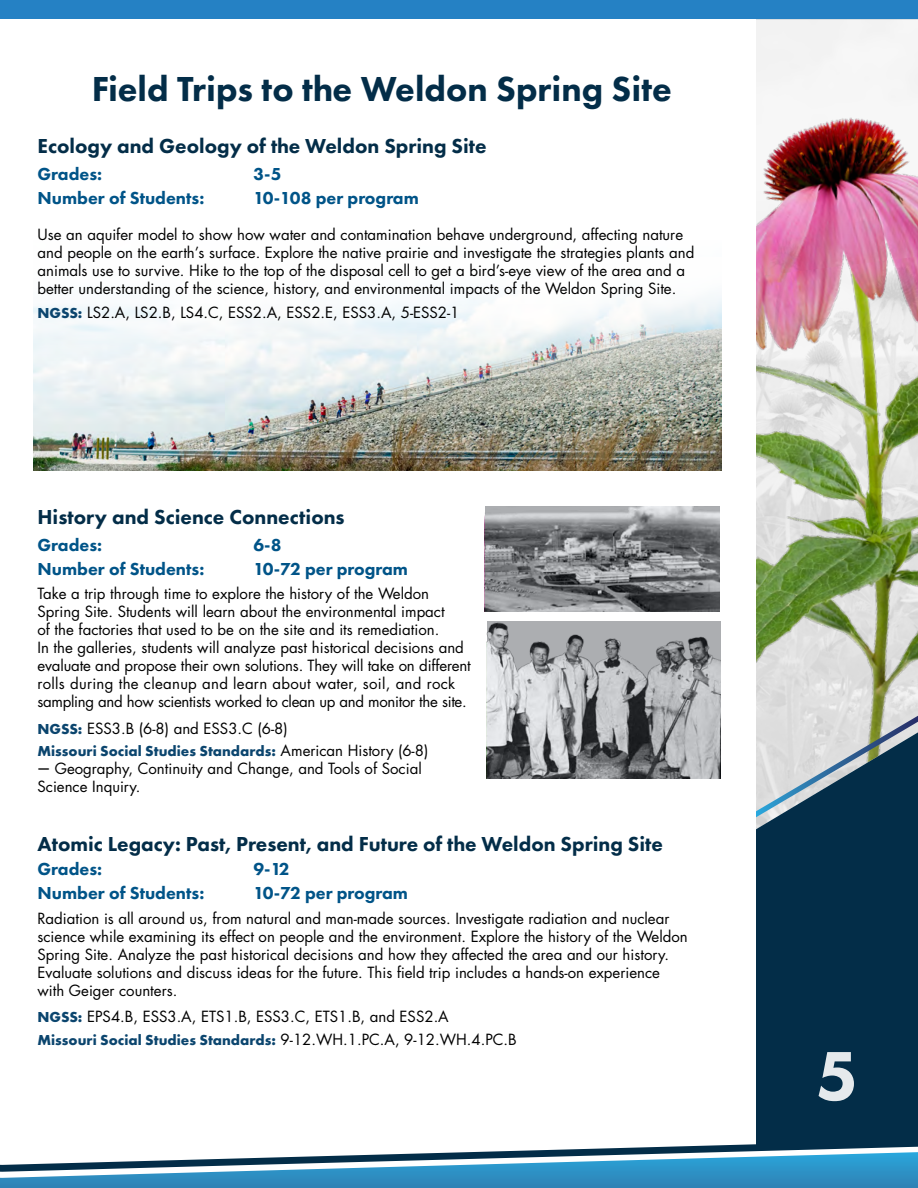
<style>
.page{position:relative;width:918px;height:1188px;background:#fff}
.page>*{position:absolute;margin:0;border:0;box-sizing:border-box;transform-origin:0 0}
.t1{font:800 72px "Futura PT";color:#fff}
.Title_Head{font:800 36px "Futura PT";color:#032d48}
.Class_Name{font:800 21px "Futura PT";color:#032d48}
.Class_Details{font:800 18px "Futura PT";color:#005488}
.Class_Text{font:15px/18px "Futura Std";color:#000}
.Class_Details-2{font:15px/18px "Futura Std";color:#000}
.s1{font-family:"Futura PT";font-weight:700;color:#0b456e}
.s2{font-family:"Futura PT";font-weight:500}
</style>
<div class="page">
<div style="left:756px;top:829px;width:162px;height:305px;background:#032d48"></div>
<img style="left:756px;top:19px;width:162px;height:810px">
<img style="left:756px;top:65px;width:162px;height:643px">
<div style="left:0;top:0;width:918px;height:19px;background:#2581c4"></div>
<svg style="left:0;top:1134px;width:918px;height:54px"></svg>
<svg style="left:756px;top:708px;width:162px;height:109px;background:#8799a2"></svg>
<img style="left:33px;top:408px;width:689px;height:63px">
<svg style="left:33px;top:351px;width:689px;height:57px"></svg>
<img style="left:487px;top:621px;width:234px;height:158px">
<img style="left:485px;top:506px;width:235px;height:105px">
<p class="Title_Head" style="left:92px;top:66px;width:582px">Field Trips to the Weldon Spring Site</p>
<p class="Class_Name" style="left:38px;top:133px;width:451px">Ecology and Geology of the Weldon Spring Site</p>
<p class="Class_Details" style="left:38px;top:162px;width:66px">Grades:</p>
<p class="Class_Details" style="left:254px;top:162px;width:30px">3-5</p>
<p class="Class_Details" style="left:38px;top:186px;width:168px">Number of Students:</p>
<p class="Class_Details" style="left:254px;top:186px;width:167px">10-108 per program</p>
<p class="Class_Details-2" style="left:38px;top:225px;width:658px">Use an aquifer model to show how water and contamination behave underground, affecting nature and people on the earth’s surface. Explore the native prairie and investigate the strategies plants and animals use to survive. Hike to the top of the disposal cell to get a bird’s-eye view of the area and a better understanding of the science, history, and environmental impacts of the Weldon Spring Site.</p>
<p class="Class_Text" style="left:38px;top:304px;width:424px"><span class="s1">NGSS:</span> LS2.A, LS2.B, LS4.C, ESS2.A, ESS2.E, ESS3.A, 5-ESS2-1</p>
<p class="Class_Name" style="left:38px;top:503px;width:309px">History and Science Connections</p>
<p class="Class_Details" style="left:38px;top:533px;width:66px">Grades:</p>
<p class="Class_Details" style="left:254px;top:533px;width:30px">6-8</p>
<p class="Class_Details" style="left:38px;top:557px;width:168px">Number of Students:</p>
<p class="Class_Details" style="left:254px;top:557px;width:156px">10-72 per program</p>
<p class="Class_Text" style="left:38px;top:585px;width:435px">Take a trip through time to explore the history of the Weldon Spring Site. Students will learn about the environmental impact<br>of the factories that used to be on the site and its remediation.<br>In the galleries, students will analyze past historical decisions and evaluate and propose their own solutions. They will take on different rolls during the cleanup and learn about water, soil, and rock sampling and how scientists worked to clean up and monitor the site.</p>
<p class="Class_Text" style="left:38px;top:717px;width:392px;line-height:22.5px"><span class="s1">NGSS:</span> ESS3.B (6-8) and ESS3.C (6-8)<br><span class="s1">Missouri Social Studies Standards:</span> American History (6-8)</p>
<p class="Class_Text" style="left:38px;top:760px;width:386px"><span class="s2">—</span> Geography, Continuity and Change, and Tools of Social<br>Science Inquiry.</p>
<p class="Class_Name" style="left:38px;top:831px;width:627px">Atomic Legacy: Past, Present, and Future of the Weldon Spring Site</p>
<p class="Class_Details" style="left:38px;top:858px;width:66px">Grades:</p>
<p class="Class_Details" style="left:254px;top:858px;width:38px">9-12</p>
<p class="Class_Details" style="left:38px;top:882px;width:168px">Number of Students:</p>
<p class="Class_Details" style="left:254px;top:882px;width:156px">10-72 per program</p>
<p class="Class_Text" style="left:38px;top:910px;width:652px">Radiation is all around us, from natural and man-made sources. Investigate radiation and nuclear science while examining its effect on people and the environment. Explore the history of the Weldon Spring Site. Analyze the past historical decisions and how they affected the area and our history.<br>Evaluate solutions and discuss ideas for the future. This field trip includes a hands-on experience with Geiger counters.</p>
<p class="Class_Text" style="left:38px;top:1005px;width:481px;line-height:23.1px"><span class="s1">NGSS:</span> EPS4.B, ESS3.A, ETS1.B, ESS3.C, ETS1.B, and ESS2.A<br><span class="s1">Missouri Social Studies Standards:</span> 9-12.WH.1.PC.A, 9-12.WH.4.PC.B</p>
<h1 class="t1" style="left:815px;top:1031px;width:45px">5</h1>
</div>
